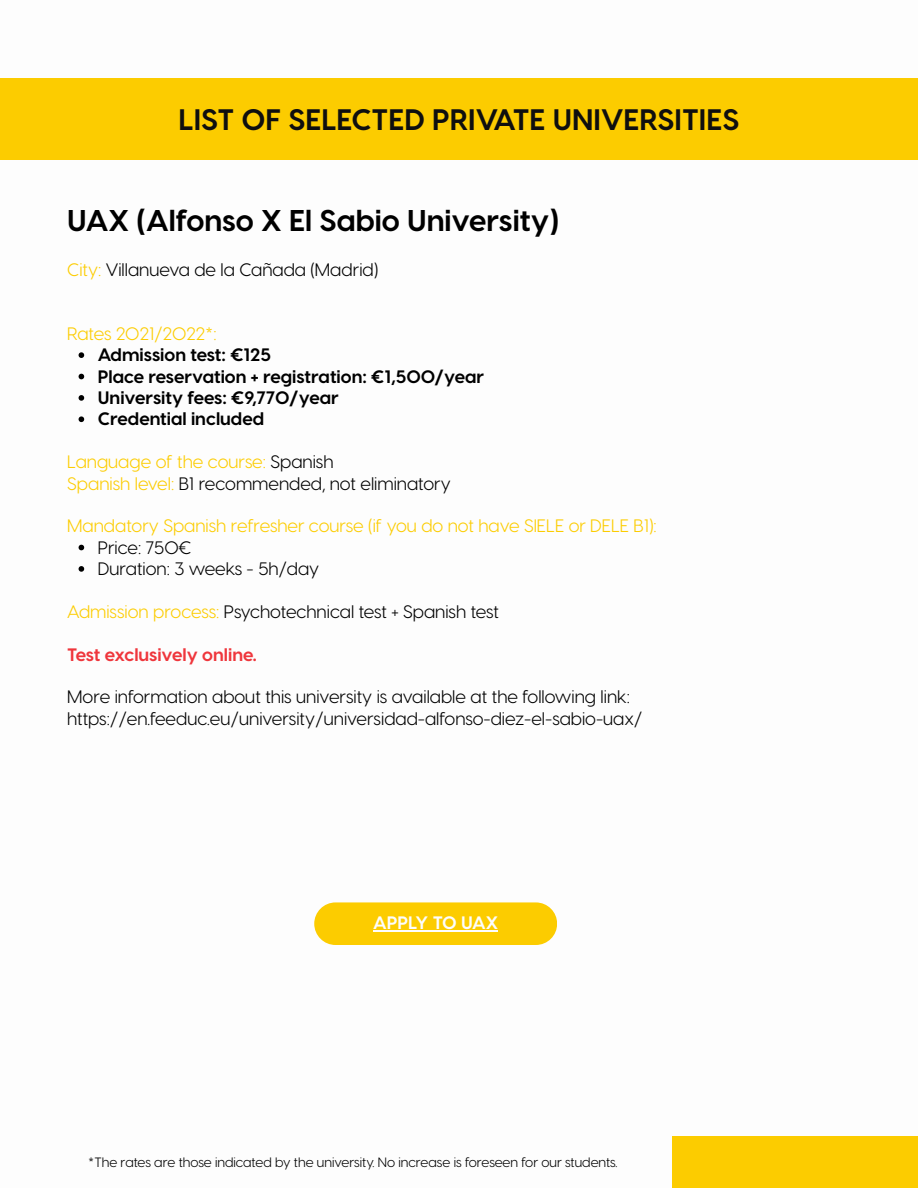
<style>
.page{position:relative;width:918px;height:1188px;background:#fff}
.page>*{position:absolute;margin:0;border:0;box-sizing:border-box;transform-origin:0 0}
.t1{font:700 30px "Visby CF";color:#000}
.t2{font:700 29.55px "Visby CF";color:#0f0f0f}
.t3{font:18px/21.3px "Visby CF";color:#000}
.t4{font:700 18px "Visby CF";color:#000}
.t5{font:18px "Visby CF";color:#fccc00}
.t6{font:700 18px "Visby CF";color:#ef363c}
.t7{font:700 18px "Visby CF";color:#fdfdfd}
.t8{font:13.5px "Visby CF";color:#000}
.s1{color:#fccc00}
</style>
<div class="page">
<div style="left:0;top:78px;width:918px;height:81px;background:#fccc00"></div>
<div style="left:673px;top:1136px;width:245px;height:52px;background:#fccc00"></div>
<svg style="left:79px;top:352px;width:5px;height:6px"></svg>
<svg style="left:79px;top:374px;width:5px;height:5px"></svg>
<svg style="left:79px;top:395px;width:5px;height:6px"></svg>
<svg style="left:79px;top:416px;width:5px;height:6px"></svg>
<svg style="left:79px;top:545px;width:5px;height:5px"></svg>
<svg style="left:79px;top:566px;width:5px;height:6px"></svg>
<div style="left:314px;top:902px;width:243px;height:43px;background:#fccc00;border-radius:21px"></div>
<hr style="left:373px;top:930px;width:125px;height:2px;background:#fdfdfd">
<h1 class="t2" style="left:179px;top:100px;width:562px">LIST OF SELECTED PRIVATE UNIVERSITIES</h1>
<h5 class="t1" style="left:67px;top:201px;width:493px">UAX (Alfonso X El Sabio University)</h5>
<h5 class="t3" style="left:67px;top:258px;width:312px"><span class="s1">City:</span> Villanueva de la Cañada (Madrid)</h5>
<p class="t5" style="left:67px;top:322px;width:151px">Rates 2021/2022*:</p>
<p class="t4" style="left:98px;top:343px;width:175px">Admission test: €125</p>
<p class="t4" style="left:98px;top:365px;width:388px">Place reservation + registration: €1,500/year</p>
<p class="t4" style="left:98px;top:386px;width:243px">University fees: €9,770/year</p>
<h5 class="t4" style="left:98px;top:407px;width:168px">Credential included</h5>
<h5 class="t3" style="left:67px;top:450px;width:385px"><span class="s1">Language of the course:</span> Spanish<br><span class="s1">Spanish level:</span> B1 recommended, not eliminatory</h5>
<p class="t5" style="left:67px;top:514px;width:591px">Mandatory Spanish refresher course (if you do not have SIELE or DELE B1):</p>
<p class="t3" style="left:98px;top:536px;width:95px">Price: 750€</p>
<h5 class="t3" style="left:98px;top:557px;width:223px">Duration: 3 weeks - 5h/day</h5>
<h4 class="t3" style="left:67px;top:600px;width:433px"><span class="s1">Admission process:</span> Psychotechnical test + Spanish test</h4>
<h5 class="t6" style="left:67px;top:642px;width:191px">Test exclusively online.</h5>
<h3 class="t3" style="left:67px;top:685px;width:577px">More information about this university is available at the following link: https://en.feeduc.eu/university/universidad-alfonso-diez-el-sabio-uax/</h3>
<p class="t7" style="left:373px;top:911px;width:126px">APPLY TO UAX</p>
<h2 class="t8" style="left:88px;top:1153px;width:531px">*The rates are those indicated by the university. No increase is foreseen for our students.</h2>
</div>
